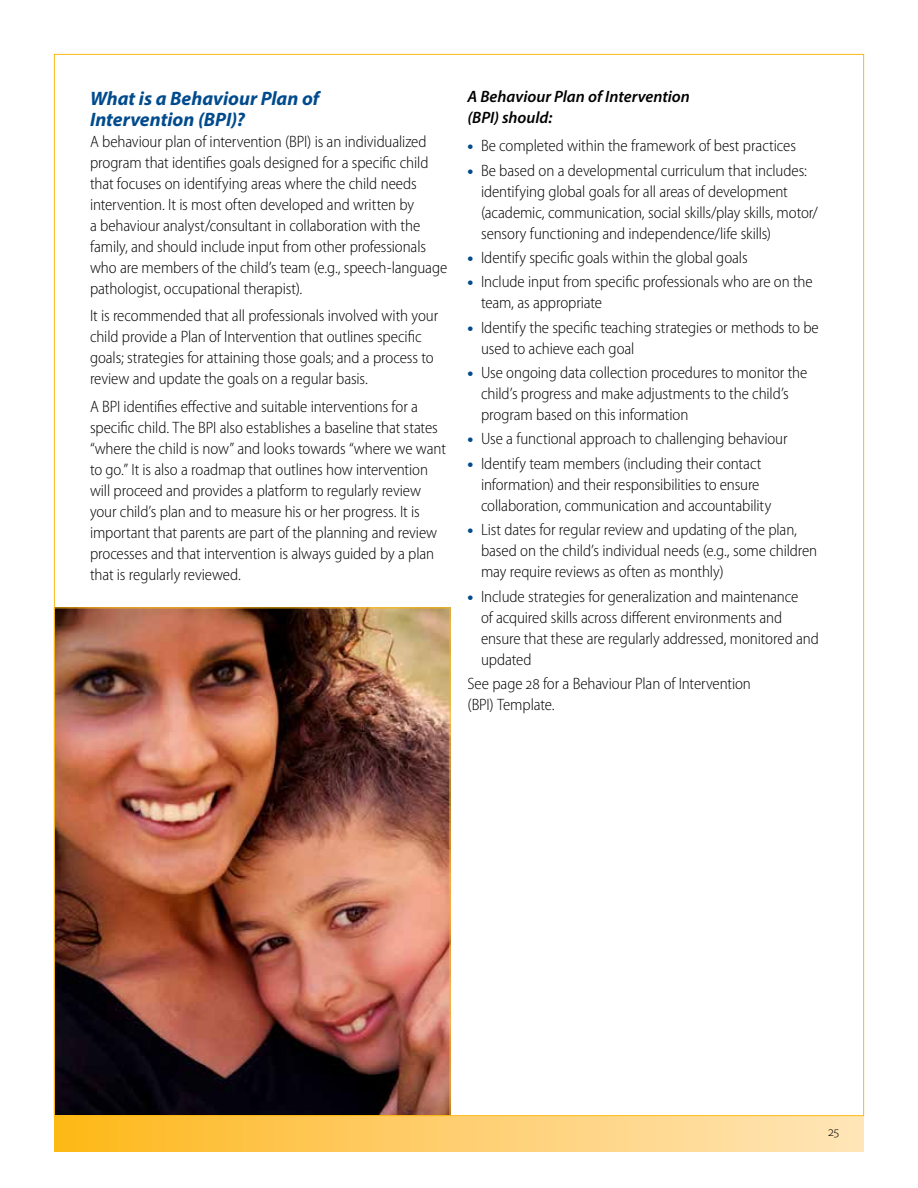
<style>
.page{position:relative;width:918px;height:1188px;background:#fff}
.page>*{position:absolute;margin:0;border:0;box-sizing:border-box;transform-origin:0 0}
.B-heads{font:italic 700 19.5px/21px "Myriad Pro";color:#004b8d}
.Body{font:300 semi-condensed 16.5px/21px "Myriad Pro";letter-spacing:-.005em;color:#000}
.Body-2{font:italic 600 16.5px/21px "Myriad Pro";color:#000}
.t1{font:300 13.5px "Myriad Pro";color:#000}
.s1{font-weight:700;font-stretch:semi-expanded;color:#004b8d}
</style>
<div class="page">
<img style="left:56px;top:610px;width:392px;height:504px">
<div style="left:54px;top:1116px;width:810px;height:36px;background:linear-gradient(to right,#feb81d,#ffe5bc)"></div>
<p class="B-heads" style="left:90px;top:87px;width:231px">What is a Behaviour Plan of<br>Intervention (BPI)?</p>
<p class="Body" style="left:90px;top:131px;width:359px">A behaviour plan of intervention (BPI) is an individualized program that identifies goals designed for a specific child that focuses on identifying areas where the child needs intervention. It is most often developed and written by<br>a behaviour analyst/consultant in collaboration with the family, and should include input from other professionals who are members of the child’s team (e.g., speech-language pathologist, occupational therapist).</p>
<p class="Body" style="left:90px;top:306px;width:350px">It is recommended that all professionals involved with your child provide a Plan of Intervention that outlines specific goals; strategies for attaining those goals; and a process to review and update the goals on a regular basis.</p>
<p class="Body" style="left:90px;top:396px;width:358px">A BPI identifies effective and suitable interventions for a specific child. The BPI also establishes a baseline that states “where the child is now” and looks towards “where we want to go.” It is also a roadmap that outlines how intervention will proceed and provides a platform to regularly review your child’s plan and to measure his or her progress. It is important that parents are part of the planning and review processes and that intervention is always guided by a plan that is regularly reviewed.</p>
<p class="Body-2" style="left:468px;top:86px;width:224px">A Behaviour Plan of Intervention (BPI) should:</p>
<p class="Body" style="left:468px;top:135px;width:330px"><span class="s1">•</span> Be completed within the framework of best practices</p>
<p class="Body" style="left:481px;top:160px;width:339px;text-indent:-14px"><span class="s1">•</span> Be based on a developmental curriculum that includes: identifying global goals for all areas of development (academic, communication, social skills/play skills, motor/ sensory functioning and independence/life skills)</p>
<p class="Body" style="left:468px;top:247px;width:282px"><span class="s1">•</span> Identify specific goals within the global goals</p>
<p class="Body" style="left:481px;top:272px;width:333px;text-indent:-14px"><span class="s1">•</span> Include input from specific professionals who are on the team, as appropriate</p>
<p class="Body" style="left:481px;top:317px;width:339px;text-indent:-14px"><span class="s1">•</span> Identify the specific teaching strategies or methods to be used to achieve each goal</p>
<p class="Body" style="left:481px;top:362px;width:328px;text-indent:-14px"><span class="s1">•</span> Use ongoing data collection procedures to monitor the child’s progress and make adjustments to the child’s program based on this information</p>
<p class="Body" style="left:468px;top:429px;width:322px"><span class="s1">•</span> Use a functional approach to challenging behaviour</p>
<p class="Body" style="left:481px;top:453px;width:292px;text-indent:-14px"><span class="s1">•</span> Identify team members (including their contact information) and their responsibilities to ensure collaboration, communication and accountability</p>
<p class="Body" style="left:481px;top:520px;width:338px;text-indent:-14px"><span class="s1">•</span> List dates for regular review and updating of the plan, based on the child’s individual needs (e.g., some children may require reviews as often as monthly)</p>
<p class="Body" style="left:481px;top:586px;width:339px;text-indent:-14px"><span class="s1">•</span> Include strategies for generalization and maintenance<br>of acquired skills across different environments and ensure that these are regularly addressed, monitored and updated</p>
<p class="Body" style="left:468px;top:673px;width:285px">See page 28 for a Behaviour Plan of Intervention (BPI) Template.</p>
<p class="t1" style="left:828px;top:1124px;width:13px">25</p>
</div>
